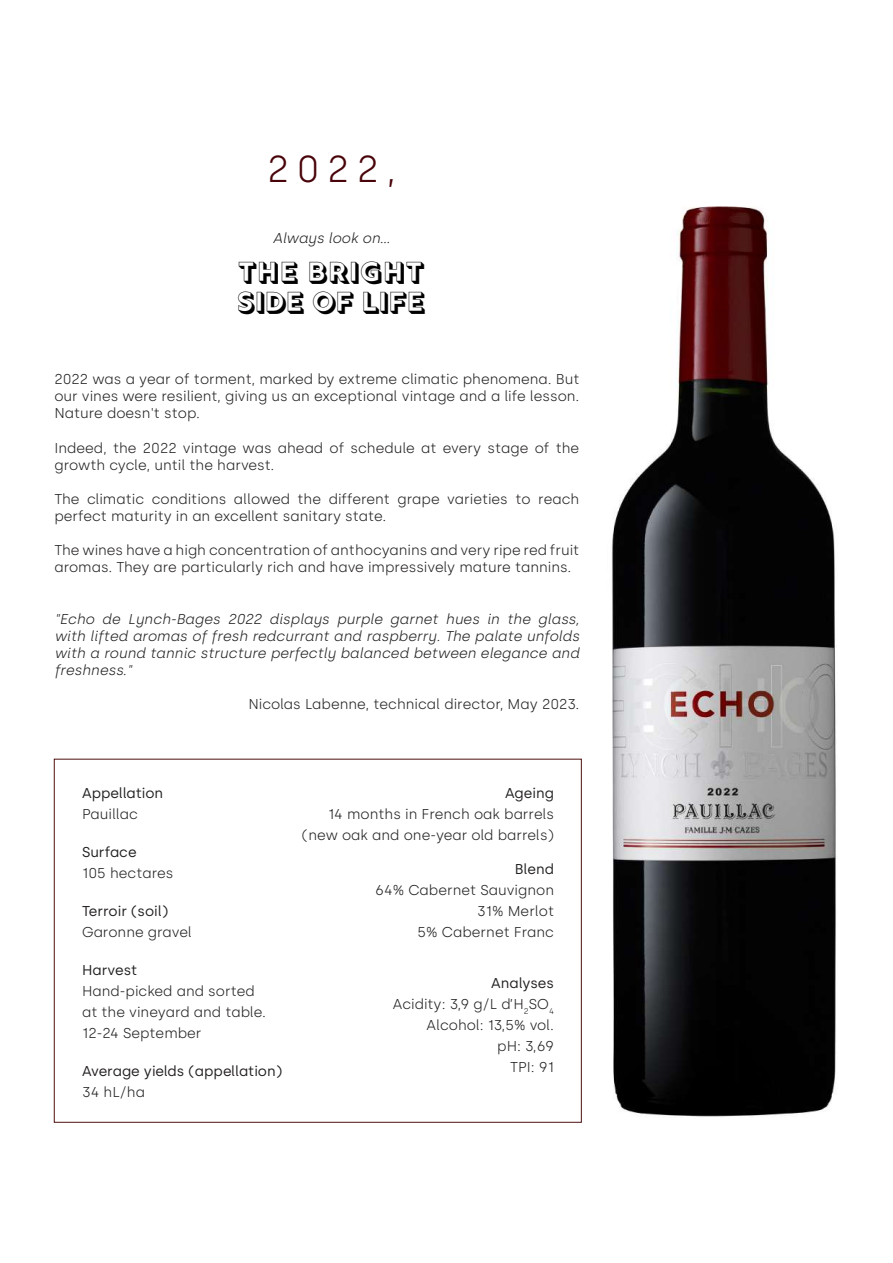
<style>
.page{position:relative;width:893px;height:1263px;background:#fff}
.page>*{position:absolute;margin:0;border:0;box-sizing:border-box;transform-origin:0 0}
.t1{font:300 37.5px "Silka";color:#48040a}
.t2{font:30px/30px "Rig Bold Fill";letter-spacing:.015em;color:#000001}
.t3{font:300 14.25px/21px "Silka";color:#231f20}
.t4{font:italic 300 14.25px/17.1px "Silka";color:#231f20;text-align:justify}
.t5{font:14.25px "Silka";color:#231f20}
.s1{font-weight:400}
</style>
<div class="page">
<img style="left:612px;top:206px;width:225px;height:911px">
<h1 class="t1" style="left:267px;top:153px;width:131px">2022,</h1>
<p class="t4" style="left:273px;top:230px;width:119px">Always look on…</p>
<h2 class="t2" style="left:238px;top:259px;width:189px">THE BRIGHT<br>SIDE OF LIFE</h2>
<p class="t3" style="left:54px;top:372px;width:526px;line-height:17.1px;text-align:justify">2022 was a year of torment, marked by extreme climatic phenomena. But our vines were resilient, giving us an exceptional vintage and a life lesson.<br>Nature doesn't stop.</p>
<p class="t3" style="left:54px;top:440px;width:526px;line-height:17.1px">Indeed, the 2022 vintage was ahead of schedule at every stage of the growth cycle, until the harvest.</p>
<p class="t3" style="left:54px;top:491px;width:526px;line-height:17.1px">The climatic conditions allowed the different grape varieties to reach perfect maturity in an excellent sanitary state.</p>
<p class="t3" style="left:54px;top:543px;width:526px;line-height:17.1px">The wines have a high concentration of anthocyanins and very ripe red fruit aromas. They are particularly rich and have impressively mature tannins.</p>
<p class="t4" style="left:54px;top:611px;width:526px">"Echo de Lynch-Bages 2022 displays purple garnet hues in the glass, with lifted aromas of fresh redcurrant and raspberry. The palate unfolds with a round tannic structure perfectly balanced between elegance and freshness."</p>
<p class="t3" style="left:248px;top:695px;width:332px">Nicolas Labenne, technical director, May 2023.</p>
<p class="t5" style="left:82px;top:787px;width:83px">Appellation</p>
<p class="t3" style="left:82px;top:804px;width:57px">Pauillac</p>
<p class="t5" style="left:82px;top:846px;width:56px">Surface</p>
<p class="t3" style="left:82px;top:864px;width:93px">105 hectares</p>
<p class="t5" style="left:82px;top:905px;width:88px">Terroir (soil)</p>
<p class="t3" style="left:82px;top:923px;width:111px">Garonne gravel</p>
<p class="t5" style="left:82px;top:964px;width:57px">Harvest</p>
<p class="t3" style="left:82px;top:982px;width:185px">Hand-picked and sorted at the vineyard and table.<br>12-24 September</p>
<p class="t5" style="left:82px;top:1065px;width:202px">Average yields (appellation)</p>
<p class="t3" style="left:82px;top:1083px;width:64px">34 hL/ha</p>
<p class="t5" style="left:505px;top:787px;width:50px">Ageing</p>
<p class="t3" style="left:302px;top:804px;width:254px;text-align:right">14 months in French oak barrels (new oak and one-year old barrels)</p>
<p class="t5" style="left:515px;top:863px;width:41px">Blend</p>
<p class="t3" style="left:375px;top:881px;width:180px;text-align:right">64% Cabernet Sauvignon<br>31% Merlot<br>5% Cabernet Franc</p>
<p class="t3" style="left:393px;top:974px;width:163px;text-align:right"><span class="s1">Analyses<br></span>Acidity: 3,9 g/L d’H<sub>2</sub>SO<sub>4<br></sub>Alcohol: 13,5% vol.<br>pH: 3,69<br>TPI: 91</p>
</div>
